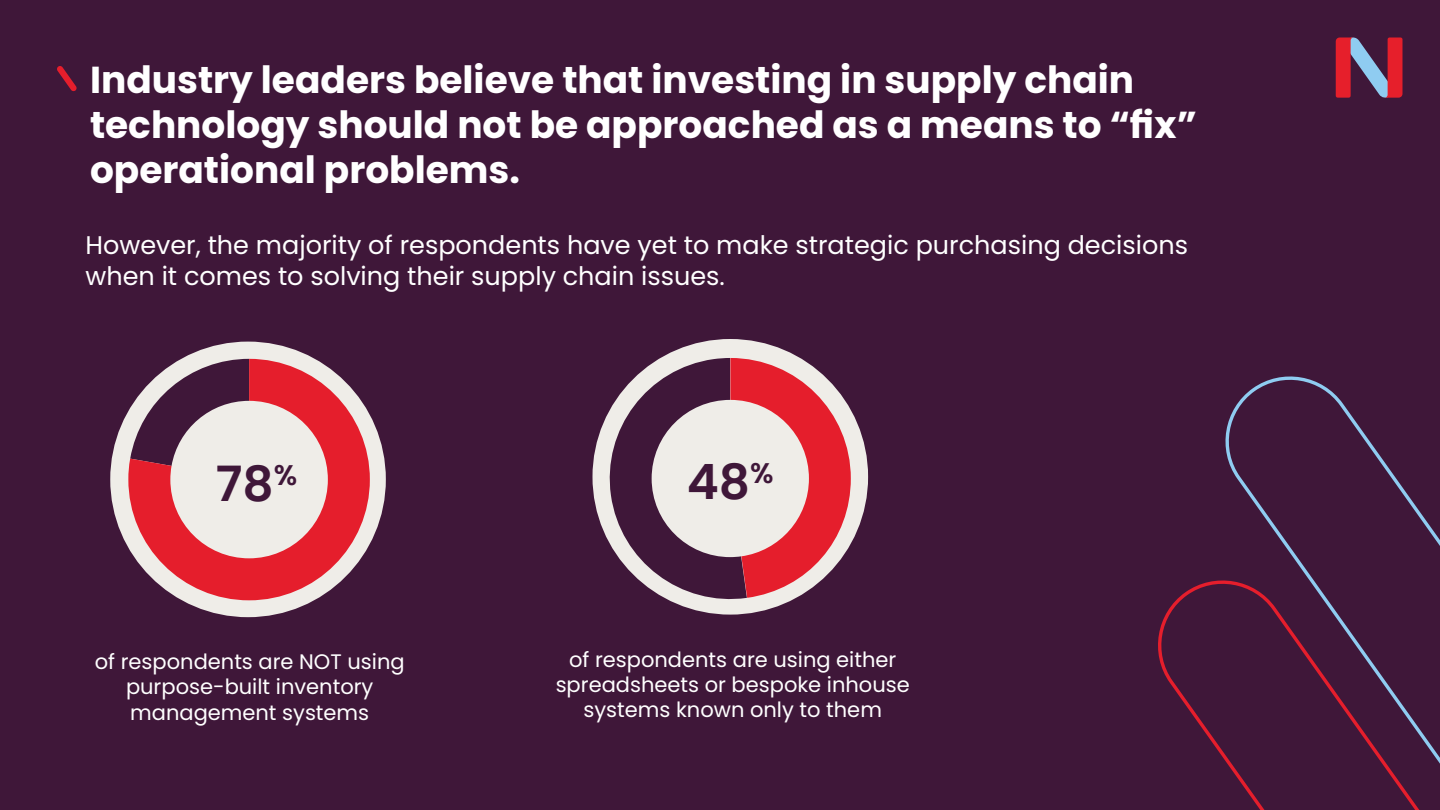
<style>
.page{position:relative;width:1440px;height:810px;background:#3f1739}
.page>*{position:absolute;margin:0;border:0;box-sizing:border-box;transform-origin:0 0}
.t1{font:600 48.68px "Poppins";color:#3f1739}
.t2{font:700 37.5px/45px "Poppins";color:#fff}
.t3{font:25.5px/30.6px "Poppins";color:#fff}
.t4{font:21px/25.2px "Poppins";color:#fff;text-align:center}
</style>
<div class="page">
<svg style="left:57px;top:66px;width:20px;height:26px"></svg>
<svg style="left:1336px;top:38px;width:67px;height:60px"></svg>
<div style="left:110px;top:342px;width:276px;height:275px;background:#efede8;border-radius:50%"></div>
<svg style="left:128px;top:359px;width:242px;height:241px"></svg>
<div style="left:592px;top:339px;width:276px;height:276px;background:#efede8;border-radius:50%"></div>
<svg style="left:602px;top:358px;width:249px;height:249px"></svg>
<svg style="left:1225px;top:376px;width:215px;height:193px"></svg>
<svg style="left:1158px;top:569px;width:282px;height:241px"></svg>
<h2 class="t2" style="left:90px;top:58px;width:1108px">Industry leaders believe that investing in supply chain technology should not be approached as a means to “fix” operational problems.</h2>
<p class="t3" style="left:86px;top:230px;width:1104px">However, the majority of respondents have yet to make strategic purchasing decisions when it comes to solving their supply chain issues.</p>
<h1 class="t1" style="left:216px;top:456px;width:83px">78<sup>%</sup></h1>
<p class="t4" style="left:95px;top:649px;width:311px">of respondents are NOT using purpose-built inventory management systems</p>
<h1 class="t1" style="left:687px;top:453px;width:88px">48<sup>%</sup></h1>
<p class="t4" style="left:556px;top:647px;width:356px">of respondents are using either spreadsheets or bespoke inhouse systems known only to them</p>
</div>
